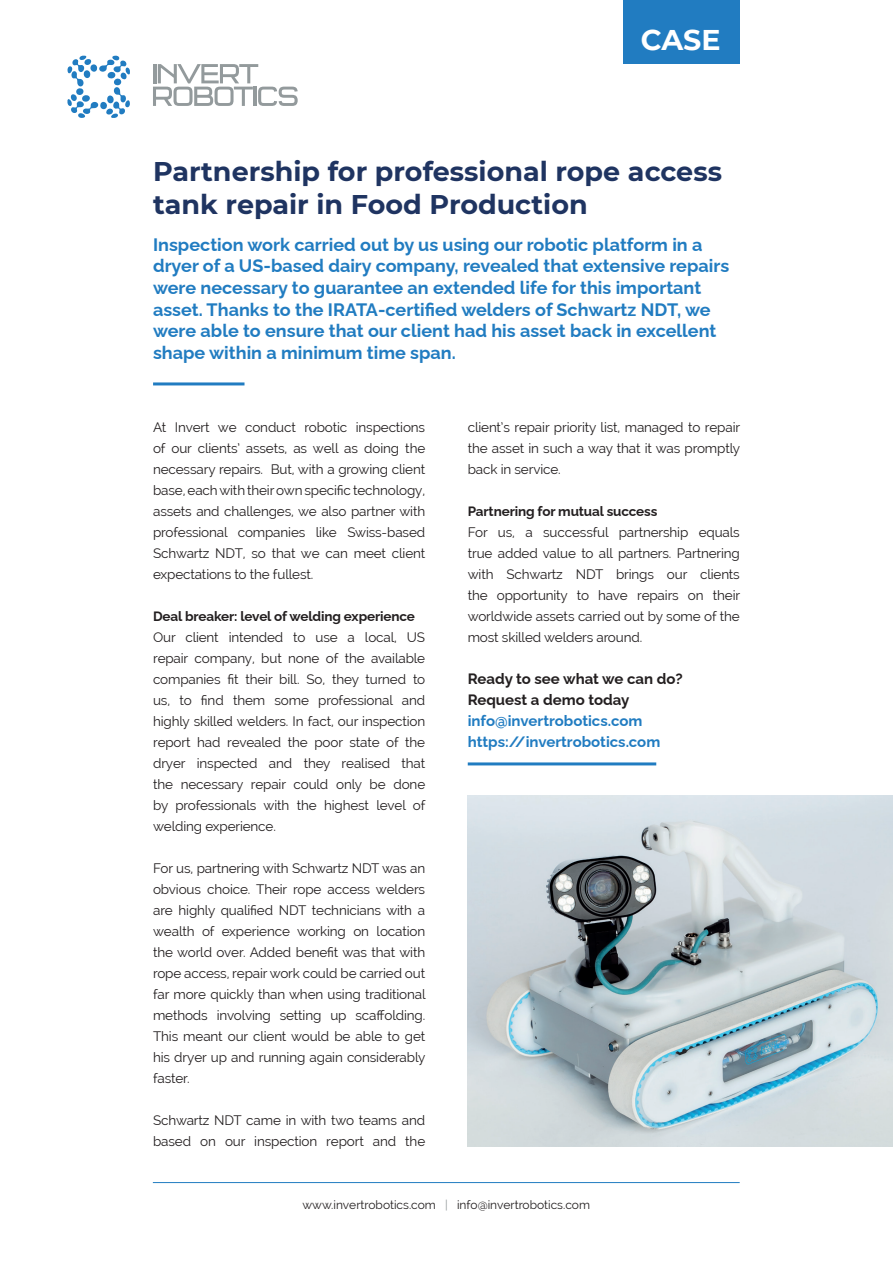
<style>
.page{position:relative;width:893px;height:1263px;background:#fff}
.page>*{position:absolute;margin:0;border:0;box-sizing:border-box;transform-origin:0 0}
.t1{font:700 28.5px "Montserrat";color:#fff}
.t2{font:700 27px/32.4px "Montserrat";color:#1f3461}
.t3{font:700 18px/21.6px "Raleway";color:#217cc1}
.t4{font:700 15px/21px "Raleway";color:#217cc1}
.t5{font:700 15px/21px "Raleway";color:#231f20}
.t6{font:13.5px/21px "Raleway";letter-spacing:-.01em;color:#231f20;text-align:justify}
.t7{font:700 13.5px "Raleway";letter-spacing:-.01em;color:#231f20}
.t8{font:12px "Raleway";color:#231f20}
.s1{color:#939a9c}
</style>
<div class="page">
<svg style="left:67px;top:55px;width:63px;height:63px"></svg>
<svg style="left:153px;top:64px;width:145px;height:42px"></svg>
<hr style="left:153px;top:382px;width:91px;height:3px;background:#217cc1">
<div style="left:624px;top:0;width:116px;height:64px;background:#217cc1"></div>
<hr style="left:153px;top:1182px;width:587px;height:1px;background:#217cc1">
<img style="left:468px;top:795px;width:425px;height:351px">
<hr style="left:468px;top:762px;width:188px;height:3px;background:#217cc1">
<h1 class="t1" style="left:641px;top:19px;width:81px">CASE</h1>
<h2 class="t2" style="left:153px;top:154px;width:570px">Partnership for professional rope access tank repair in Food Production</h2>
<p class="t3" style="left:153px;top:232px;width:578px">Inspection work carried out by us using our robotic platform in a dryer of a US-based dairy company, revealed that extensive repairs were necessary to guarantee an extended life for this important asset. Thanks to the IRATA-certified welders of Schwartz NDT, we were able to ensure that our client had his asset back in excellent shape within a minimum time span.</p>
<p class="t6" style="left:153px;top:417px;width:274px">At Invert we conduct robotic inspections of our clients’ assets, as well as doing the necessary repairs. But, with a growing client base, each with their own specific technology, assets and challenges, we also partner with professional companies like Swiss-based Schwartz NDT, so that we can meet client expectations to the fullest.</p>
<p class="t7" style="left:153px;top:606px;width:263px">Deal breaker: level of welding experience</p>
<p class="t6" style="left:153px;top:627px;width:274px">Our client intended to use a local, US repair company, but none of the available companies fit their bill. So, they turned to us, to find them some professional and highly skilled welders. In fact, our inspection report had revealed the poor state of the dryer inspected and they realised that the necessary repair could only be done by professionals with the highest level of welding experience.</p>
<p class="t6" style="left:153px;top:858px;width:274px">For us, partnering with Schwartz NDT was an obvious choice. Their rope access welders are highly qualified NDT technicians with a wealth of experience working on location the world over. Added benefit was that with rope access, repair work could be carried out far more quickly than when using traditional methods involving setting up scaffolding.<br>This meant our client would be able to get his dryer up and running again considerably faster.</p>
<p class="t6" style="left:153px;top:1110px;width:274px">Schwartz NDT came in with two teams and based on our inspection report and the</p>
<p class="t6" style="left:468px;top:417px;width:274px">client’s repair priority list, managed to repair the asset in such a way that it was promptly back in service.</p>
<p class="t7" style="left:468px;top:501px;width:191px">Partnering for mutual success</p>
<p class="t6" style="left:468px;top:522px;width:274px">For us, a successful partnership equals true added value to all partners. Partnering with Schwartz NDT brings our clients the opportunity to have repairs on their worldwide assets carried out by some of the most skilled welders around.</p>
<p class="t5" style="left:468px;top:666px;width:216px">Ready to see what we can do?<br>Request a demo today</p>
<p class="t4" style="left:468px;top:708px;width:194px">info@invertrobotics.com https://invertrobotics.com</p>
<p class="t8" style="left:303px;top:1198px;width:289px">www.invertrobotics.com <span class="s1">|</span> info@invertrobotics.com</p>
</div>
